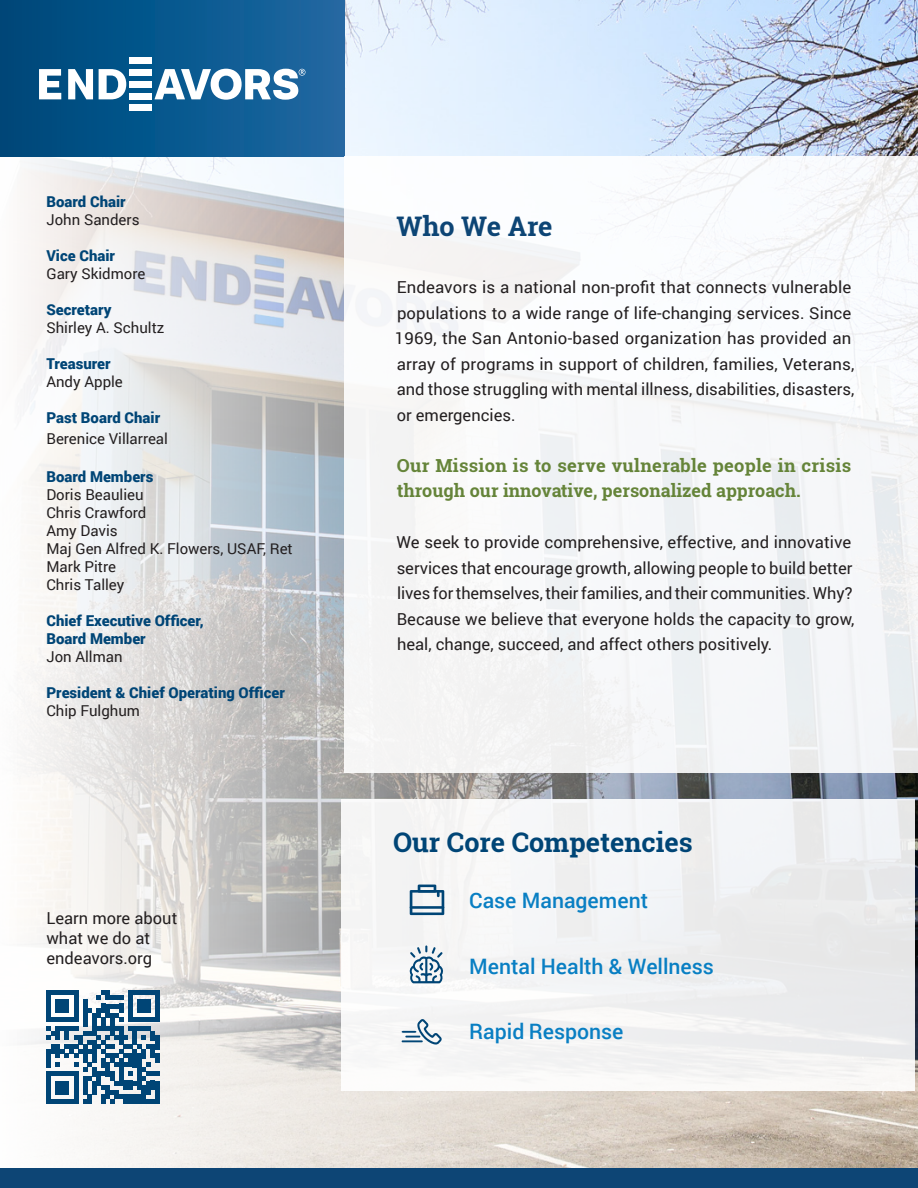
<style>
.page{position:relative;width:918px;height:1188px;background:#fff}
.page>*{position:absolute;margin:0;border:0;box-sizing:border-box;transform-origin:0 0}
.t1{font:700 27px "Roboto Slab";color:#004576}
.t2{font:700 27px "Roboto Slab";letter-spacing:-.005em;color:#0d4575}
.t3{font:500 21.3px "Roboto";color:#097fc3}
.t4{font:700 18px/25.5px "Roboto Slab";color:#658439}
.Paragraph_Style_1{font:16.5px/25.5px "Roboto";color:#231f20}
.Paragraph_Style_2{font:15px/18px "Roboto";color:#231f20}
.Paragraph_Style_4{font:900 15px/18px "Roboto";color:#004576}
</style>
<div class="page">
<img style="left:0;top:0;width:918px;height:1169px">
<div style="left:0;top:0;width:345px;height:157px;background:linear-gradient(to right,#004779,#1e69a3)"></div>
<div style="left:130px;top:105px;width:22px;height:6px;background:#fff"></div>
<div style="left:130px;top:57px;width:22px;height:7px;background:#fff"></div>
<div style="left:130px;top:69px;width:22px;height:7px;background:#fff"></div>
<div style="left:130px;top:93px;width:22px;height:6px;background:#fff"></div>
<div style="left:130px;top:81px;width:22px;height:7px;background:#fff"></div>
<svg style="left:39px;top:69px;width:22px;height:30px"></svg>
<svg style="left:68px;top:69px;width:25px;height:30px"></svg>
<svg style="left:99px;top:69px;width:27px;height:30px"></svg>
<svg style="left:154px;top:69px;width:151px;height:31px"></svg>
<div style="left:345px;top:157px;width:573px;height:616px;background:#f7f7f9"></div>
<div style="left:0;top:1169px;width:918px;height:19px;background:#0d4575"></div>
<div style="left:341px;top:799px;width:574px;height:292px;background:#f3f3f4"></div>
<svg style="left:410px;top:885px;width:34px;height:30px"></svg>
<svg style="left:402px;top:1019px;width:40px;height:26px"></svg>
<svg style="left:409px;top:945px;width:34px;height:38px"></svg>
<svg style="left:47px;top:990px;width:113px;height:113px"></svg>
<div style="left:155px;top:1081px;width:5px;height:13px;background:#004576"></div>
<div style="left:155px;top:1094px;width:5px;height:9px;background:#004576"></div>
<p class="Paragraph_Style_4" style="left:46px;top:192px;width:81px">Board Chair</p>
<p class="Paragraph_Style_2" style="left:46px;top:210px;width:95px">John Sanders</p>
<p class="Paragraph_Style_4" style="left:46px;top:246px;width:70px">Vice Chair</p>
<p class="Paragraph_Style_2" style="left:46px;top:264px;width:100px">Gary Skidmore</p>
<p class="Paragraph_Style_4" style="left:46px;top:300px;width:67px">Secretary</p>
<p class="Paragraph_Style_2" style="left:46px;top:318px;width:120px">Shirley A. Schultz</p>
<p class="Paragraph_Style_4" style="left:46px;top:354px;width:66px">Treasurer</p>
<p class="Paragraph_Style_2" style="left:46px;top:372px;width:78px">Andy Apple</p>
<p class="Paragraph_Style_4" style="left:46px;top:408px;width:115px">Past Board Chair</p>
<p class="Paragraph_Style_2" style="left:46px;top:430px;width:123px">Berenice Villarreal</p>
<p class="Paragraph_Style_4" style="left:46px;top:467px;width:109px">Board Members</p>
<p class="Paragraph_Style_2" style="left:46px;top:485px;width:101px">Doris Beaulieu<br>Chris Crawford<br>Amy Davis</p>
<p class="Paragraph_Style_2" style="left:46px;top:539px;width:248px">Maj Gen Alfred K. Flowers, USAF, Ret<br>Mark Pitre</p>
<p class="Paragraph_Style_2" style="left:46px;top:575px;width:79px">Chris Talley</p>
<p class="Paragraph_Style_4" style="left:46px;top:611px;width:159px">Chief Executive Officer,<br>Board Member</p>
<p class="Paragraph_Style_2" style="left:46px;top:647px;width:78px">Jon Allman</p>
<p class="Paragraph_Style_4" style="left:46px;top:683px;width:240px">President &amp; Chief Operating Officer</p>
<p class="Paragraph_Style_2" style="left:46px;top:701px;width:95px">Chip Fulghum</p>
<p class="Paragraph_Style_1" style="left:46px;top:908px;width:132px;line-height:19.8px">Learn more about what we do at endeavors.org</p>
<p class="t2" style="left:396px;top:208px;width:158px">Who We Are</p>
<p class="Paragraph_Style_1" style="left:395px;top:274px;width:461px">Endeavors is a national non-profit that connects vulnerable populations to a wide range of life-changing services. Since 1969, the San Antonio-based organization has provided an array of programs in support of children, families, Veterans, and those struggling with mental illness, disabilities, disasters, or emergencies.</p>
<p class="t4" style="left:397px;top:452px;width:456px">Our Mission is to serve vulnerable people in crisis through our innovative, personalized approach.</p>
<p class="Paragraph_Style_1" style="left:396px;top:529px;width:459px">We seek to provide comprehensive, effective, and innovative services that encourage growth, allowing people to build better lives for themselves, their families, and their communities. Why?<br>Because we believe that everyone holds the capacity to grow, heal, change, succeed, and affect others positively.</p>
<p class="t1" style="left:393px;top:824px;width:301px">Our Core Competencies</p>
<p class="t3" style="left:469px;top:885px;width:180px">Case Management</p>
<p class="t3" style="left:469px;top:951px;width:246px">Mental Health &amp; Wellness</p>
<p class="t3" style="left:469px;top:1016px;width:156px">Rapid Response</p>
</div>
